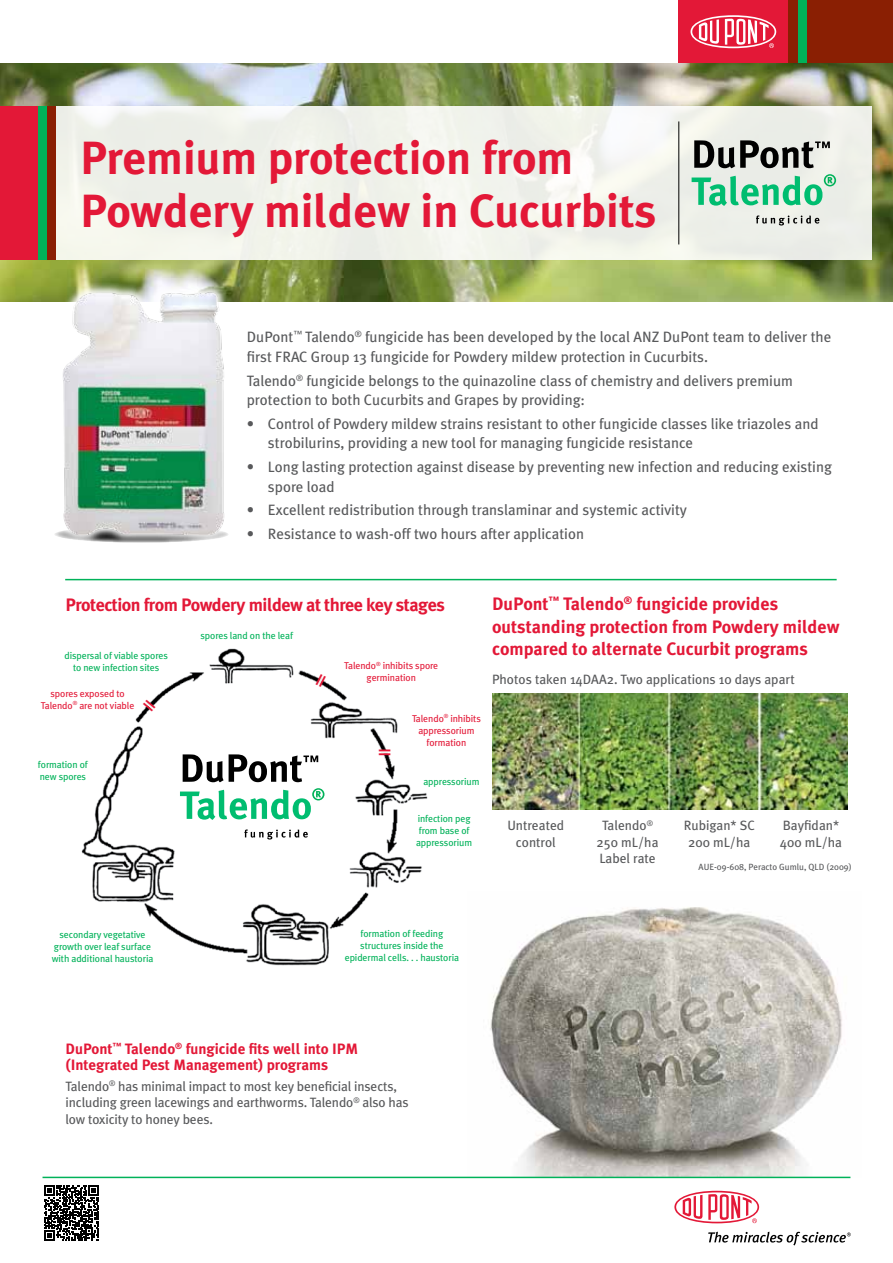
<style>
.page{position:relative;width:893px;height:1263px;background:#fff}
.page>*{position:absolute;margin:0;border:0;box-sizing:border-box;transform-origin:0 0}
.t1{font:700 46.5px/52.5px "Meta Plus";color:#e31837}
.t2{font:21.9px "Meta Plus";color:#e31837}
.t3{font:700 18px/22.5px "Meta Plus";color:#e31837}
.t4{font:700 18px "Meta Plus";letter-spacing:-.025em;color:#e31837}
.t5{font:15px/19.5px "Meta Plus";color:#58595b}
.t6{font:700 15px/16.5px "Meta Plus";color:#e31837}
.t7{font:13.5px/16.5px "Meta Plus";letter-spacing:-.01em;color:#58595b;text-align:center}
.t8{font:9.9px/12px "Meta Plus";letter-spacing:-.01em;color:#00b259;text-align:center}
.t9{font:9.9px/12px "Meta Plus";letter-spacing:-.01em;color:#e31837;text-align:center}
.t10{font:9px "Meta Plus";color:#58595b}
</style>
<div class="page">
<img style="left:468px;top:907px;width:383px;height:270px">
<div style="left:678px;top:0;width:110px;height:65px;background:#e31837"></div>
<div style="left:788px;top:0;width:105px;height:65px;background:#8a1f03"></div>
<div style="left:799px;top:0;width:8px;height:65px;background:#00b259"></div>
<img style="left:0;top:64px;width:893px;height:238px">
<svg style="left:690px;top:15px;width:86px;height:33px"></svg>
<svg style="left:51px;top:280px;width:184px;height:263px"></svg>
<img style="left:61px;top:289px;width:168px;height:247px">
<img style="left:492px;top:693px;width:356px;height:116px">
<hr style="left:65px;top:579px;width:772px;height:1px;background:#00b259">
<div style="left:40px;top:106px;width:832px;height:153px;background:#f0f2ea"></div>
<div style="left:0;top:106px;width:39px;height:153px;background:#e31837"></div>
<div style="left:47px;top:106px;width:9px;height:153px;background:#8a1f03"></div>
<div style="left:39px;top:106px;width:8px;height:153px;background:#00b259"></div>
<hr style="left:678px;top:121px;width:1px;height:123px;background:#000">
<img style="left:81px;top:648px;width:347px;height:317px">
<svg style="left:379px;top:751px;width:11px;height:3px"></svg>
<svg style="left:694px;top:140px;width:136px;height:28px"></svg>
<svg style="left:756px;top:215px;width:63px;height:10px"></svg>
<svg style="left:692px;top:174px;width:144px;height:32px"></svg>
<svg style="left:183px;top:754px;width:135px;height:28px"></svg>
<svg style="left:244px;top:829px;width:64px;height:10px"></svg>
<svg style="left:180px;top:788px;width:144px;height:32px"></svg>
<svg style="left:44px;top:1240px;width:55px;height:1px"></svg>
<svg style="left:44px;top:1185px;width:55px;height:55px"></svg>
<svg style="left:674px;top:1191px;width:85px;height:32px"></svg>
<svg style="left:708px;top:1232px;width:143px;height:13px"></svg>
<hr style="left:43px;top:1177px;width:807px;height:1px;background:#00b259">
<svg style="left:316px;top:674px;width:10px;height:13px"></svg>
<svg style="left:143px;top:699px;width:13px;height:12px"></svg>
<h1 class="t1" style="left:80px;top:132px;width:578px">Premium protection from<br>Powdery mildew in Cucurbits</h1>
<p class="t5" style="left:247px;top:327px;width:586px">DuPont<sup>™</sup> Talendo<sup>®</sup> fungicide has been developed by the local ANZ DuPont team to deliver the first FRAC Group 13 fungicide for Powdery mildew protection in Cucurbits.</p>
<p class="t5" style="left:247px;top:371px;width:548px">Talendo<sup>®</sup> fungicide belongs to the quinazoline class of chemistry and delivers premium protection to both Cucurbits and Grapes by providing:</p>
<p class="t5" style="left:268px;top:414px;width:552px;text-indent:-21px">• Control of Powdery mildew strains resistant to other fungicide classes like triazoles and strobilurins, providing a new tool for managing fungicide resistance</p>
<p class="t5" style="left:268px;top:457px;width:565px;text-indent:-21px">• Long lasting protection against disease by preventing new infection and reducing existing spore load</p>
<p class="t5" style="left:247px;top:500px;width:442px">• Excellent redistribution through translaminar and systemic activity</p>
<p class="t5" style="left:247px;top:524px;width:339px">• Resistance to wash-off two hours after application</p>
<p class="t4" style="left:66px;top:594px;width:381px">Protection from Powdery mildew at three key stages</p>
<p class="t3" style="left:492px;top:592px;width:349px">DuPont<sup>™</sup> Talendo<sup>®</sup> fungicide provides outstanding protection from Powdery mildew compared to alternate Cucurbit programs</p>
<p class="t7" style="left:492px;top:671px;width:304px">Photos taken 14DAA2. Two applications 10 days apart</p>
<p class="t8" style="left:200px;top:630px;width:94px">spores land on the leaf</p>
<p class="t8" style="left:64px;top:649px;width:105px">dispersal of viable spores to new infection sites</p>
<p class="t9" style="left:41px;top:687px;width:95px">spores exposed to<br>Talendo<sup>®</sup> are not viable</p>
<p class="t9" style="left:344px;top:659px;width:96px">Talendo<sup>®</sup> inhibits spore germination</p>
<p class="t8" style="left:38px;top:758px;width:51px;text-align:left">formation of new spores</p>
<h2 class="t2" style="left:377px;top:739px;width:16px">=</h2>
<p class="t9" style="left:412px;top:712px;width:70px">Talendo<sup>®</sup> inhibits appressorium formation</p>
<p class="t8" style="left:423px;top:775px;width:58px">appressorium</p>
<p class="t8" style="left:416px;top:813px;width:58px;text-align:left">infection peg from base of appressorium</p>
<p class="t8" style="left:52px;top:928px;width:103px">secondary vegetative growth over leaf surface with additional haustoria</p>
<p class="t8" style="left:345px;top:928px;width:116px">formation of feeding structures inside the epidermal cells. . . haustoria</p>
<p class="t7" style="left:507px;top:817px;width:58px">Untreated control</p>
<p class="t7" style="left:597px;top:817px;width:63px">Talendo<sup>®<br></sup>250 mL/ha<br>Label rate</p>
<p class="t7" style="left:684px;top:817px;width:73px">Rubigan* SC<br>200 mL/ha</p>
<p class="t7" style="left:780px;top:817px;width:64px;text-align:left">Bayfidan*<br>400 mL/ha</p>
<p class="t10" style="left:699px;top:862px;width:155px">AUE-09-608, Peracto Gumlu, QLD (2009)</p>
<p class="t6" style="left:66px;top:1040px;width:294px">DuPont<sup>™</sup> Talendo<sup>®</sup> fungicide fits well into IPM (Integrated Pest Management) programs</p>
<p class="t7" style="left:66px;top:1078px;width:345px;text-align:left">Talendo<sup>®</sup> has minimal impact to most key beneficial insects, including green lacewings and earthworms. Talendo<sup>®</sup> also has low toxicity to honey bees.</p>
</div>
